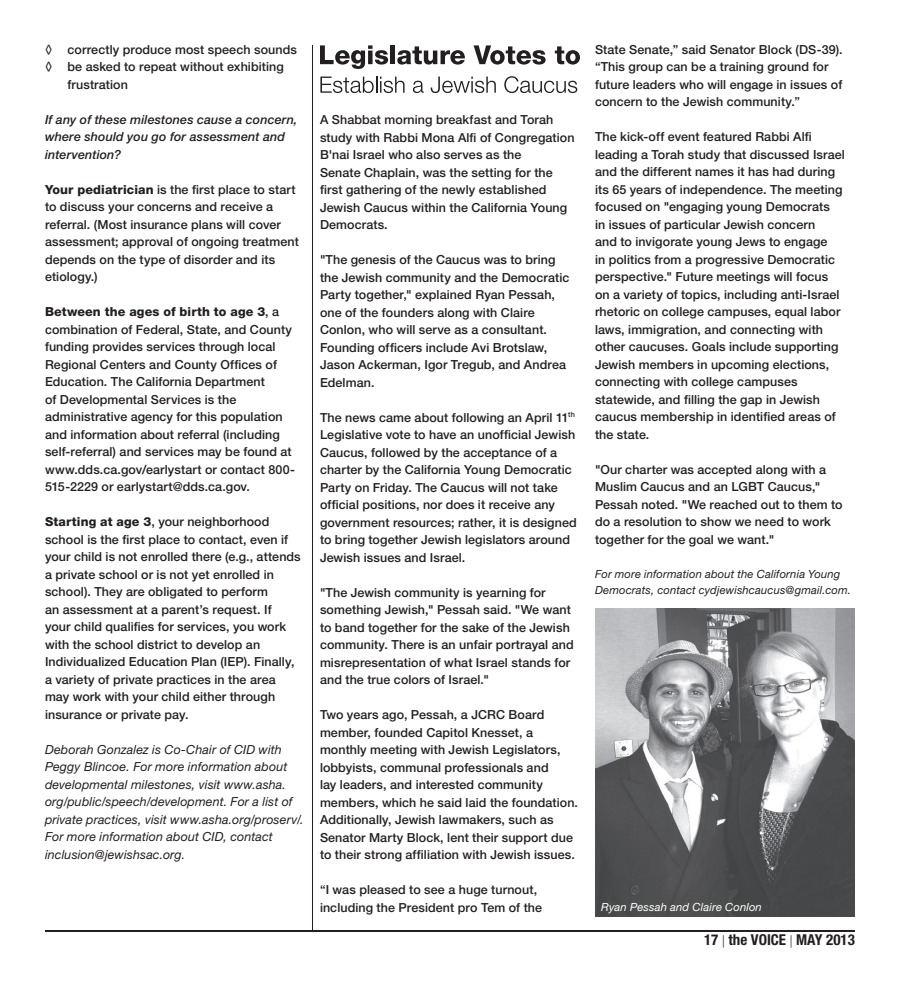
<style>
.page{position:relative;width:900px;height:990px;background:#fff}
.page>*{position:absolute;margin:0;border:0;box-sizing:border-box;transform-origin:0 0}
.t1{font:700 condensed 15px "Helvetica Neue LT Std";color:#231f20}
.t2{font:500 12.5px/17.5px "Helvetica Neue LT Std";letter-spacing:.005em;color:#231f20}
.t3{font:italic 12.5px/17.5px "Helvetica Neue LT Std";letter-spacing:.01em;color:#231f20}
.t4{font:italic 500 12.5px/17.5px "Helvetica Neue LT Std";letter-spacing:.01em;color:#231f20}
.t5{font:italic 11.25px/16.2px "Helvetica Neue LT Std";letter-spacing:.01em;color:#231f20}
.t6{font:italic 11.25px "Helvetica Neue LT Std";letter-spacing:.015em;color:#fff}
.s1{font-weight:800}
.s2{font-weight:300;font-stretch:normal;font-size:12.5px}
</style>
<div class="page">
<hr style="left:45px;top:930px;width:810px;height:2px;background:#231f20">
<hr style="left:312px;top:45px;width:1px;height:886px;background:#231f20">
<svg style="left:320px;top:45px;width:68px;height:24px"></svg>
<div style="left:390px;top:45px;width:5px;height:19px;background:#231f20"></div>
<svg style="left:397px;top:46px;width:68px;height:19px"></svg>
<svg style="left:474px;top:45px;width:72px;height:20px"></svg>
<svg style="left:555px;top:46px;width:25px;height:19px"></svg>
<svg style="left:320px;top:77px;width:85px;height:16px"></svg>
<svg style="left:413px;top:81px;width:11px;height:12px"></svg>
<svg style="left:431px;top:77px;width:65px;height:16px"></svg>
<svg style="left:504px;top:76px;width:73px;height:17px"></svg>
<img style="left:595px;top:608px;width:260px;height:309px">
<p class="t2" style="left:45px;top:41px;width:253px">◊ correctly produce most speech sounds</p>
<p class="t2" style="left:45px;top:58px;width:240px">◊ be asked to repeat without exhibiting</p>
<p class="t2" style="left:68px;top:76px;width:62px">frustration</p>
<p class="t4" style="left:45px;top:111px;width:254px">If any of these milestones cause a concern, where should you go for assessment and intervention?</p>
<p class="t2" style="left:45px;top:181px;width:255px"><span class="s1">Your pediatrician</span> is the first place to start to discuss your concerns and receive a referral. (Most insurance plans will cover assessment; approval of ongoing treatment depends on the type of disorder and its etiology.)</p>
<p class="t2" style="left:45px;top:303px;width:252px"><span class="s1">Between the ages of birth to age 3</span>, a combination of Federal, State, and County funding provides services through local Regional Centers and County Offices of Education. The California Department<br>of Developmental Services is the administrative agency for this population and information about referral (including self-referral) and services may be found at www.dds.ca.gov/earlystart or contact 800- 515-2229 or earlystart@dds.ca.gov.</p>
<p class="t2" style="left:45px;top:513px;width:257px"><span class="s1">Starting at age 3</span>, your neighborhood school is the first place to contact, even if your child is not enrolled there (e.g., attends a private school or is not yet enrolled in school). They are obligated to perform<br>an assessment at a parent’s request. If<br>your child qualifies for services, you work with the school district to develop an Individualized Education Plan (IEP). Finally, a variety of private practices in the area may work with your child either through insurance or private pay.</p>
<p class="t3" style="left:45px;top:741px;width:260px">Deborah Gonzalez is Co-Chair of CID with Peggy Blincoe. For more information about developmental milestones, visit www.asha. org/public/speech/development. For a list of private practices, visit www.asha.org/proserv/.<br>For more information about CID, contact inclusion@jewishsac.org.</p>
<p class="t2" style="left:320px;top:111px;width:256px">A Shabbat morning breakfast and Torah study with Rabbi Mona Alfi of Congregation B'nai Israel who also serves as the<br>Senate Chaplain, was the setting for the first gathering of the newly established Jewish Caucus within the California Young Democrats.</p>
<p class="t2" style="left:320px;top:251px;width:251px">"The genesis of the Caucus was to bring the Jewish community and the Democratic Party together," explained Ryan Pessah, one of the founders along with Claire Conlon, who will serve as a consultant.<br>Founding officers include Avi Brotslaw, Jason Ackerman, Igor Tregub, and Andrea Edelman.</p>
<p class="t2" style="left:320px;top:408px;width:258px">The news came about following an April 11<sup>th </sup>Legislative vote to have an unofficial Jewish Caucus, followed by the acceptance of a charter by the California Young Democratic Party on Friday. The Caucus will not take official positions, nor does it receive any government resources; rather, it is designed to bring together Jewish legislators around Jewish issues and Israel.</p>
<p class="t2" style="left:320px;top:583px;width:255px">"The Jewish community is yearning for something Jewish," Pessah said. "We want to band together for the sake of the Jewish community. There is an unfair portrayal and misrepresentation of what Israel stands for and the true colors of Israel."</p>
<p class="t2" style="left:320px;top:706px;width:260px">Two years ago, Pessah, a JCRC Board member, founded Capitol Knesset, a monthly meeting with Jewish Legislators, lobbyists, communal professionals and<br>lay leaders, and interested community members, which he said laid the foundation.<br>Additionally, Jewish lawmakers, such as Senator Marty Block, lent their support due to their strong affiliation with Jewish issues.</p>
<p class="t2" style="left:320px;top:881px;width:224px">“I was pleased to see a huge turnout, including the President pro Tem of the</p>
<p class="t2" style="left:595px;top:41px;width:249px">State Senate,” said Senator Block (DS-39). “This group can be a training ground for future leaders who will engage in issues of concern to the Jewish community.”</p>
<p class="t2" style="left:595px;top:128px;width:251px">The kick-off event featured Rabbi Alfi leading a Torah study that discussed Israel and the different names it has had during its 65 years of independence. The meeting focused on "engaging young Democrats<br>in issues of particular Jewish concern<br>and to invigorate young Jews to engage<br>in politics from a progressive Democratic perspective." Future meetings will focus on a variety of topics, including anti-Israel rhetoric on college campuses, equal labor laws, immigration, and connecting with other caucuses. Goals include supporting Jewish members in upcoming elections, connecting with college campuses statewide, and filling the gap in Jewish caucus membership in identified areas of the state.</p>
<p class="t2" style="left:595px;top:461px;width:249px">"Our charter was accepted along with a Muslim Caucus and an LGBT Caucus," Pessah noted. "We reached out to them to do a resolution to show we need to work together for the goal we want."</p>
<p class="t5" style="left:595px;top:565px;width:257px">For more information about the California Young<br>Democrats, contact cydjewishcaucus@gmail.com.</p>
<p class="t6" style="left:601px;top:900px;width:162px">Ryan Pessah and Claire Conlon</p>
<p class="t1" style="left:704px;top:931px;width:152px">17 <span class="s2">|</span> the VOICE <span class="s2">|</span> MAY 2013</p>
</div>
